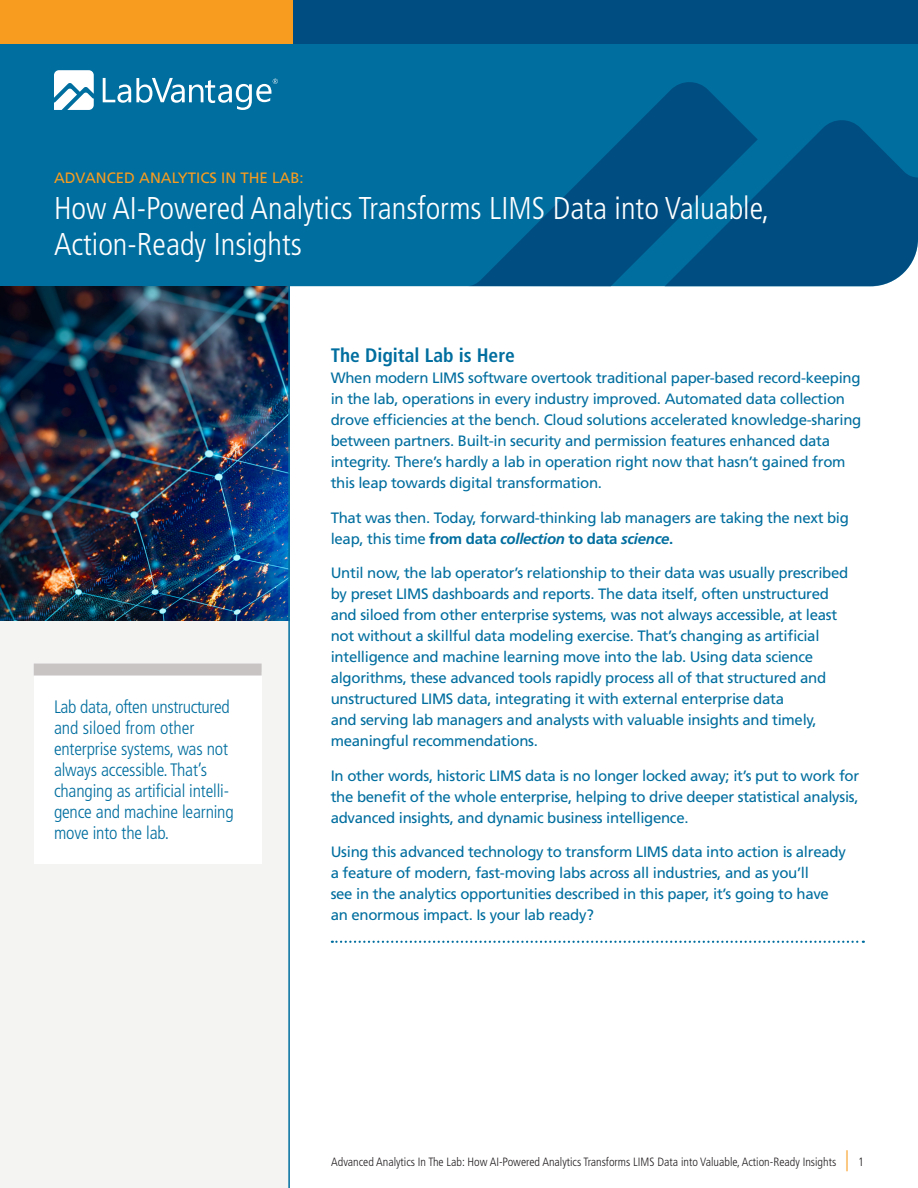
<style>
.page{position:relative;width:918px;height:1188px;background:#fff}
.page>*{position:absolute;margin:0;border:0;box-sizing:border-box;transform-origin:0 0}
.t1{font:300 condensed 31.5px/36px "Frutiger";color:#fff}
._1_head_in_Exec_Sum{font:700 condensed 19.5px "Frutiger";color:#006e9f}
.sidebar_callout_KO_b{font:300 condensed 18px/21px "Frutiger";letter-spacing:-.01em;color:#006e9f}
.Executive_Summary-no{font:15px/21px "Frutiger";letter-spacing:-.02em;color:#006e9f}
.Executive_Summary-_L{font:15px/21px "Frutiger";letter-spacing:-.02em;color:#006e9f}
.SubTitle{font:15px "Frutiger";color:#f89c1f}
.t2{font:300 condensed 12px "Frutiger";color:#231f20}
.s1{font-weight:700}
.s2{font-weight:700;font-style:italic}
.s3{font-size:21px;color:#f89c1f}
</style>
<div class="page">
<div style="left:0;top:282px;width:289px;height:906px;background:#f4f4f3"></div>
<div style="left:0;top:43px;width:918px;height:243px;background:#006e9f"></div>
<svg style="left:54px;top:70px;width:40px;height:40px"></svg>
<svg style="left:103px;top:78px;width:175px;height:32px"></svg>
<div style="left:292px;top:0;width:626px;height:43px;background:#004e81"></div>
<div style="left:0;top:0;width:293px;height:43px;background:#f89c1f"></div>
<svg style="left:467px;top:81px;width:291px;height:205px;fill:#006e9f"></svg>
<svg style="left:664px;top:119px;width:254px;height:167px"></svg>
<img style="left:0;top:286px;width:288px;height:335px">
<svg style="left:332px;top:941px;width:532px;height:2px"></svg>
<hr style="left:288px;top:282px;width:2px;height:906px;background:#006e9f">
<div style="left:34px;top:673px;width:228px;height:191px;background:#fff"></div>
<div style="left:34px;top:664px;width:228px;height:12px;background:#c8c4c4"></div>
<p class="SubTitle" style="left:54px;top:169px;width:251px">ADVANCED ANALYTICS IN THE LAB:</p>
<p class="t1" style="left:54px;top:190px;width:717px">How AI-Powered Analytics Transforms LIMS Data into Valuable,<br>Action-Ready Insights</p>
<p class="sidebar_callout_KO_b" style="left:54px;top:697px;width:181px">Lab data, often unstructured and siloed from other enterprise systems, was not always accessible. That’s changing as artificial intelli&shy;gence and machine learning move into the lab.</p>
<p class="_1_head_in_Exec_Sum" style="left:331px;top:344px;width:186px">The Digital Lab is Here</p>
<p class="Executive_Summary-no" style="left:331px;top:368px;width:532px">When modern LIMS software overtook traditional paper-based record-keeping in the lab, operations in every industry improved. Automated data collection drove efficiencies at the bench. Cloud solutions accelerated knowledge-sharing between partners. Built-in security and permission features enhanced data integrity. There’s hardly a lab in operation right now that hasn’t gained from this leap towards digital transformation.</p>
<p class="Executive_Summary-no" style="left:331px;top:507px;width:520px">That was then. Today, forward-thinking lab managers are taking the next big leap, this time <span class="s1">from data</span> <span class="s2">collection</span> <span class="s1">to data</span> <span class="s2">science</span><span class="s1">.</span></p>
<p class="Executive_Summary-no" style="left:331px;top:563px;width:519px">Until now, the lab operator’s relationship to their data was usually prescribed by preset LIMS dashboards and reports. The data itself, often unstructured and siloed from other enterprise systems, was not always accessible, at least not without a skillful data modeling exercise. That’s changing as artificial intelligence and machine learning move into the lab. Using data science algorithms, these advanced tools rapidly process all of that structured and unstructured LIMS data, integrating it with external enterprise data<br>and serving lab managers and analysts with valuable insights and timely, meaningful recommendations.</p>
<p class="Executive_Summary-no" style="left:331px;top:765px;width:530px;text-align:justify">In other words, historic LIMS data is no longer locked away; it’s put to work for the benefit of the whole enterprise, helping to drive deeper statistical analysis, advanced insights, and dynamic business intelligence.</p>
<p class="Executive_Summary-_L" style="left:331px;top:842px;width:517px">Using this advanced technology to transform LIMS data into action is already a feature of modern, fast-moving labs across all industries, and as you’ll<br>see in the analytics opportunities described in this paper, it’s going to have an enormous impact. Is your lab ready?</p>
<p class="t2" style="left:331px;top:1155px;width:534px">Advanced Analytics In The Lab: How AI-Powered Analytics Transforms LIMS Data into Valuable, Action-Ready Insights <span class="s3">|</span> 1</p>
</div>
